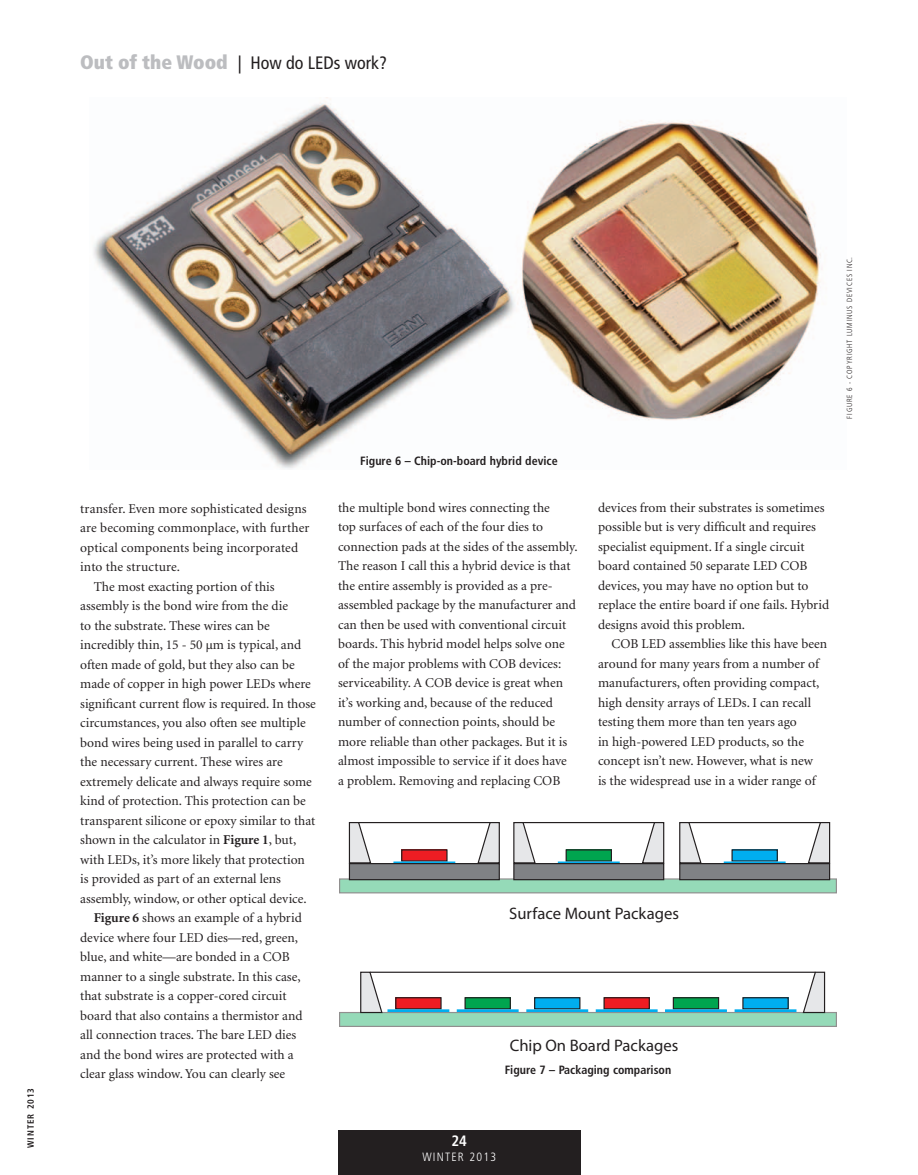
<style>
.page{position:relative;width:918px;height:1175px;background:#fff}
.page>*{position:absolute;margin:0;border:0;box-sizing:border-box;transform-origin:0 0}
.t1{font:condensed 18px "Frutiger";color:#231f20}
.t2{font:16.65px "Myriad Pro";color:#231f20}
.t3{font:700 condensed 15px "Frutiger";color:#fff}
.t4{font:13.5px/19.5px "Minion";color:#231f20}
.t5{font:700 condensed 12px "Frutiger";color:#231f20}
.t6{font:300 condensed 12px "Frutiger";letter-spacing:.1em;color:#fff}
.t7{font:700 condensed 9px "Frutiger";letter-spacing:.1em;color:#231f20}
.t8{font:300 condensed 7.5px "Frutiger";letter-spacing:.1em;color:#231f20}
.s1{font-weight:900;font-size:19.5px;color:#bcbdc0}
.s2{font-weight:700}
</style>
<div class="page">
<div style="left:338px;top:1129px;width:243px;height:45px;background:#231f20"></div>
<img style="left:93px;top:97px;width:729px;height:372px">
<svg style="left:341px;top:880px;width:494px;height:11px;background:#92d5b4"></svg>
<div style="left:402px;top:850px;width:45px;height:11px;background:#ee1d23"></div>
<div style="left:393px;top:861px;width:62px;height:3px;border:1px solid #00aeef"></div>
<div style="left:349px;top:863px;width:150px;height:16px;background:#808285"></div>
<div style="left:349px;top:863px;width:151px;height:17px;border:1px solid #231f20"></div>
<div style="left:566px;top:850px;width:45px;height:11px;background:#00a54f"></div>
<div style="left:566px;top:849px;width:46px;height:12px;border:1px solid #231f20"></div>
<div style="left:558px;top:861px;width:62px;height:3px;border:1px solid #00aeef"></div>
<div style="left:514px;top:863px;width:150px;height:16px;background:#808285"></div>
<div style="left:513px;top:863px;width:151px;height:17px;border:1px solid #231f20"></div>
<div style="left:732px;top:850px;width:45px;height:11px;background:#00aeef"></div>
<div style="left:724px;top:861px;width:62px;height:3px;border:1px solid #00aeef"></div>
<div style="left:680px;top:863px;width:150px;height:16px;background:#808285"></div>
<div style="left:679px;top:863px;width:151px;height:17px;border:1px solid #231f20"></div>
<svg style="left:348px;top:822px;width:24px;height:42px"></svg>
<svg style="left:477px;top:822px;width:23px;height:42px"></svg>
<hr style="left:359px;top:822px;width:131px;height:1px;background:#231f20">
<svg style="left:360px;top:971px;width:23px;height:41px"></svg>
<svg style="left:802px;top:971px;width:24px;height:41px"></svg>
<hr style="left:370px;top:971px;width:445px;height:1px;background:#231f20">
<svg style="left:513px;top:822px;width:23px;height:42px"></svg>
<svg style="left:641px;top:822px;width:24px;height:42px"></svg>
<hr style="left:523px;top:822px;width:131px;height:1px;background:#231f20">
<svg style="left:679px;top:822px;width:23px;height:42px"></svg>
<svg style="left:807px;top:822px;width:24px;height:42px"></svg>
<hr style="left:689px;top:822px;width:131px;height:1px;background:#231f20">
<div style="left:340px;top:1012px;width:496px;height:14px;background:#95dab8"></div>
<div style="left:396px;top:997px;width:45px;height:11px;background:#ee1d23"></div>
<div style="left:395px;top:997px;width:47px;height:12px;border:1px solid #231f20"></div>
<div style="left:387px;top:1009px;width:62px;height:3px;border:1px solid #00aeef"></div>
<div style="left:465px;top:997px;width:45px;height:11px;background:#00a54f"></div>
<div style="left:465px;top:997px;width:46px;height:12px;border:1px solid #231f20"></div>
<div style="left:457px;top:1009px;width:62px;height:3px;border:1px solid #00aeef"></div>
<div style="left:535px;top:997px;width:45px;height:11px;background:#00aeef"></div>
<div style="left:534px;top:997px;width:46px;height:12px;border:1px solid #231f20"></div>
<div style="left:526px;top:1009px;width:62px;height:3px;border:1px solid #00aeef"></div>
<div style="left:604px;top:997px;width:45px;height:11px;background:#ee1d23"></div>
<div style="left:603px;top:997px;width:47px;height:12px;border:1px solid #231f20"></div>
<div style="left:596px;top:1009px;width:62px;height:3px;border:1px solid #00aeef"></div>
<div style="left:673px;top:997px;width:46px;height:11px;background:#00a54f"></div>
<div style="left:673px;top:997px;width:46px;height:12px;border:1px solid #231f20"></div>
<div style="left:665px;top:1009px;width:62px;height:3px;border:1px solid #00aeef"></div>
<div style="left:743px;top:997px;width:45px;height:11px;background:#00aeef"></div>
<div style="left:742px;top:997px;width:47px;height:12px;border:1px solid #231f20"></div>
<div style="left:735px;top:1009px;width:61px;height:3px;border:1px solid #00aeef"></div>
<h1 class="t1" style="left:80px;top:53px;width:308px"><span class="s1">Out of the Wood</span> | How do LEDs work?</h1>
<p class="t7" style="left:25px;top:1148px;width:61px;rotate:-90deg">winter 2013</p>
<p class="t4" style="left:80px;top:499px;width:228px">transfer. Even more sophisticated designs</p>
<p class="t4" style="left:80px;top:519px;width:231px">are becoming commonplace, with further</p>
<p class="t4" style="left:80px;top:538px;width:220px">optical components being incorporated</p>
<p class="t4" style="left:80px;top:558px;width:101px">into the structure.</p>
<p class="t4" style="left:94px;top:577px;width:182px">The most exacting portion of this</p>
<p class="t4" style="left:80px;top:597px;width:209px">assembly is the bond wire from the die</p>
<p class="t4" style="left:80px;top:616px;width:191px">to the substrate. These wires can be</p>
<p class="t4" style="left:80px;top:636px;width:223px">incredibly thin, 15 - 50 µm is typical, and</p>
<p class="t4" style="left:80px;top:655px;width:216px">often made of gold, but they also can be</p>
<p class="t4" style="left:80px;top:675px;width:232px">made of copper in high power LEDs where</p>
<p class="t4" style="left:80px;top:694px;width:237px">significant current flow is required. In those</p>
<p class="t4" style="left:80px;top:714px;width:227px">circumstances, you also often see multiple</p>
<p class="t4" style="left:80px;top:733px;width:225px">bond wires being used in parallel to carry</p>
<p class="t4" style="left:80px;top:753px;width:204px">the necessary current. These wires are</p>
<p class="t4" style="left:80px;top:772px;width:233px">extremely delicate and always require some</p>
<p class="t4" style="left:80px;top:791px;width:227px">kind of protection. This protection can be</p>
<p class="t4" style="left:80px;top:811px;width:237px">transparent silicone or epoxy similar to that</p>
<p class="t4" style="left:80px;top:830px;width:218px">shown in the calculator in <span class="s2">Figure 1</span>, but,</p>
<p class="t4" style="left:80px;top:850px;width:226px">with LEDs, it’s more likely that protection</p>
<p class="t4" style="left:80px;top:869px;width:202px">is provided as part of an external lens</p>
<p class="t4" style="left:80px;top:889px;width:228px">assembly, window, or other optical device.</p>
<p class="t4" style="left:94px;top:908px;width:210px"><span class="s2">Figure 6</span> shows an example of a hybrid</p>
<p class="t4" style="left:80px;top:928px;width:219px">device where four LED dies—red, green,</p>
<p class="t4" style="left:80px;top:947px;width:211px">blue, and white—are bonded in a COB</p>
<p class="t4" style="left:80px;top:967px;width:222px">manner to a single substrate. In this case,</p>
<p class="t4" style="left:80px;top:986px;width:208px">that substrate is a copper-cored circuit</p>
<p class="t4" style="left:80px;top:1006px;width:224px">board that also contains a thermistor and</p>
<p class="t4" style="left:80px;top:1025px;width:218px">all connection traces. The bare LED dies</p>
<p class="t4" style="left:80px;top:1045px;width:215px">and the bond wires are protected with a</p>
<p class="t4" style="left:80px;top:1064px;width:207px">clear glass window. You can clearly see</p>
<p class="t5" style="left:360px;top:453px;width:199px">Figure 6 – Chip-on-board hybrid device</p>
<p class="t4" style="left:338px;top:498px;width:241px">the multiple bond wires connecting the<br>top surfaces of each of the four dies to connection pads at the sides of the assembly.<br>The reason I call this a hybrid device is that the entire assembly is provided as a pre&shy;assembled package by the manufacturer and can then be used with conventional circuit boards. This hybrid model helps solve one of the major problems with COB devices: serviceability. A COB device is great when it’s working and, because of the reduced number of connection points, should be more reliable than other packages. But it is almost impossible to service if it does have<br>a problem. Removing and replacing COB</p>
<p class="t8" style="left:845px;top:418px;width:163px;rotate:-90deg">FIGURE 6 - COPYRIGHT LUMINUS DEVICES INC.</p>
<p class="t4" style="left:598px;top:498px;width:233px">devices from their substrates is sometimes possible but is very difficult and requires specialist equipment. If a single circuit board contained 50 separate LED COB devices, you may have no option but to replace the entire board if one fails. Hybrid designs avoid this problem.</p>
<p class="t4" style="left:598px;top:634px;width:231px;text-indent:14px">COB LED assemblies like this have been around for many years from a number of manufacturers, often providing compact, high density arrays of LEDs. I can recall testing them more than ten years ago<br>in high-powered LED products, so the concept isn’t new. However, what is new<br>is the widespread use in a wider range of</p>
<p class="t2" style="left:509px;top:903px;width:171px">Surface Mount Packages</p>
<p class="t2" style="left:510px;top:1035px;width:170px">Chip On Board Packages</p>
<p class="t5" style="left:505px;top:1063px;width:168px">Figure 7 – Packaging comparison</p>
<p class="t3" style="left:452px;top:1132px;width:17px">24</p>
<p class="t6" style="left:422px;top:1150px;width:75px">WINTER 2013</p>
</div>
